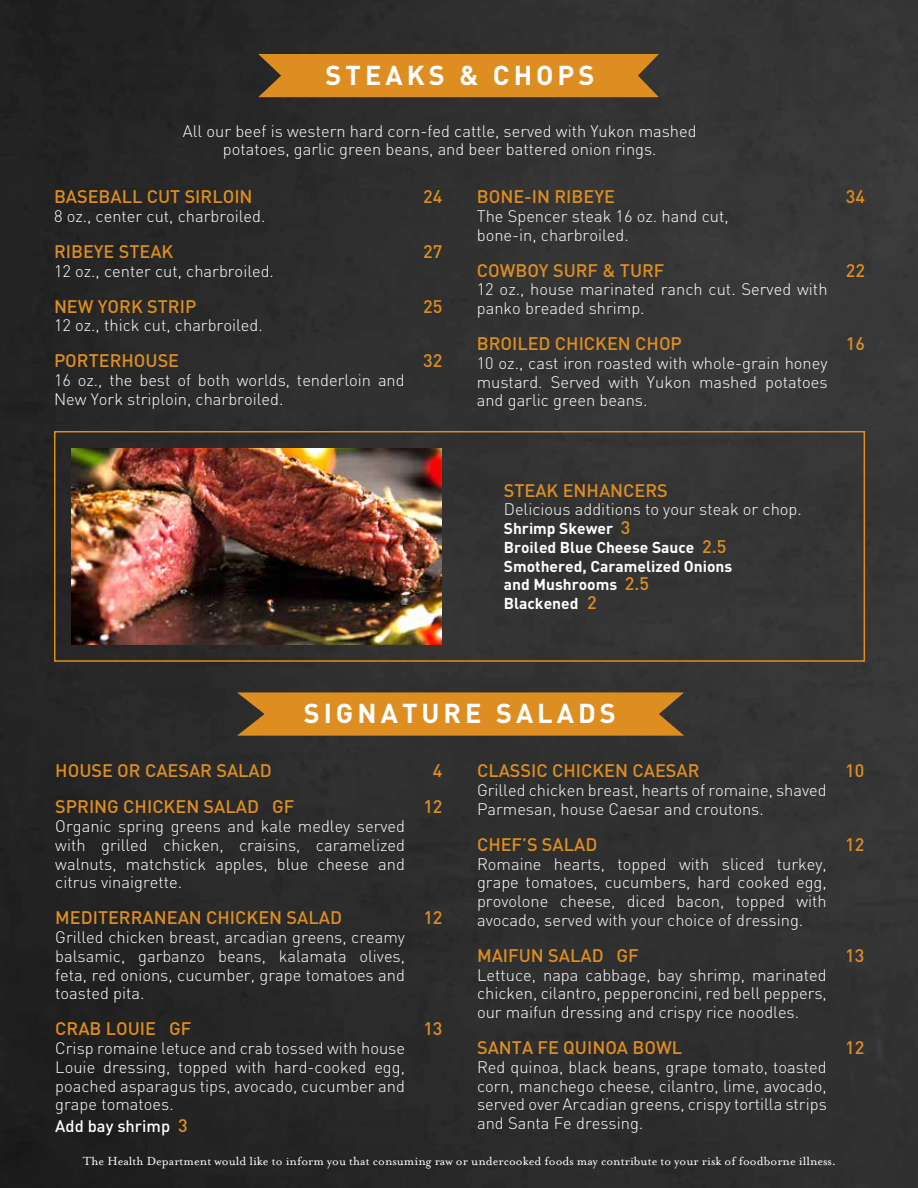
<style>
.page{position:relative;width:918px;height:1188px;background:#fff}
.page>*{position:absolute;margin:0;border:0;box-sizing:border-box;transform-origin:0 0}
.t1{font:700 27px "DIN";letter-spacing:.15em;color:#fff}
.t2{font:500 18px "DIN";color:#de8e21}
.t3{font:300 16.5px/18.8px "DIN";color:#fff;text-align:justify}
.t4{font:500 16.5px "DIN";color:#fff}
.t5{font:700 15.6px/18.8px "DIN";color:#fff}
.t6{font:13.5px "Mrs Eaves Roman";color:#fff}
.s1{font-weight:500;font-size:18px;color:#de8e21}
.s2{font-size:18px;color:#de8e21}
</style>
<div class="page">
<img style="left:0;top:0;width:918px;height:1188px">
<div style="left:258px;top:54px;width:401px;height:43px;background:#de8e21"></div>
<div style="left:54px;top:431px;width:811px;height:231px;border:2px solid #de8e21"></div>
<svg style="left:237px;top:692px;width:447px;height:44px;background:#d08622"></svg>
<img style="left:72px;top:449px;width:370px;height:196px">
<h1 class="t1" style="left:326px;top:57px;width:271px">STEAKS &amp; CHOPS</h1>
<p class="t3" style="left:183px;top:121px;width:515px;text-align:center">All our beef is western hard corn-fed cattle, served with Yukon mashed potatoes, garlic green beans, and beer battered onion rings.</p>
<p class="t2" style="left:54px;top:185px;width:200px">BASEBALL CUT SIRLOIN</p>
<p class="t2" style="left:423px;top:185px;width:21px">24</p>
<p class="t3" style="left:54px;top:206px;width:213px">8 oz., center cut, charbroiled.</p>
<p class="t2" style="left:54px;top:240px;width:121px">RIBEYE STEAK</p>
<p class="t2" style="left:423px;top:240px;width:21px">27</p>
<p class="t3" style="left:54px;top:261px;width:222px">12 oz., center cut, charbroiled.</p>
<p class="t2" style="left:54px;top:295px;width:144px">NEW YORK STRIP</p>
<p class="t2" style="left:423px;top:295px;width:21px">25</p>
<p class="t3" style="left:54px;top:316px;width:210px">12 oz., thick cut, charbroiled.</p>
<p class="t2" style="left:54px;top:349px;width:127px">PORTERHOUSE</p>
<p class="t2" style="left:423px;top:349px;width:21px">32</p>
<p class="t3" style="left:54px;top:371px;width:352px">16 oz., the best of both worlds, tenderloin and<br>New York striploin, charbroiled.</p>
<p class="t2" style="left:477px;top:185px;width:140px">BONE-IN RIBEYE</p>
<p class="t2" style="left:846px;top:185px;width:21px">34</p>
<p class="t3" style="left:477px;top:206px;width:253px">The Spencer steak 16 oz. hand cut, bone-in, charbroiled.</p>
<p class="t2" style="left:477px;top:259px;width:189px">COWBOY SURF &amp; TURF</p>
<p class="t2" style="left:846px;top:259px;width:21px">22</p>
<p class="t3" style="left:477px;top:280px;width:352px">12 oz., house marinated ranch cut. Served with panko breaded shrimp.</p>
<p class="t2" style="left:477px;top:332px;width:207px">BROILED CHICKEN CHOP</p>
<p class="t2" style="left:846px;top:332px;width:21px">16</p>
<p class="t3" style="left:477px;top:353px;width:352px">10 oz., cast iron roasted with whole-grain honey mustard. Served with Yukon mashed potatoes and garlic green beans.</p>
<p class="t2" style="left:504px;top:479px;width:166px">STEAK ENHANCERS</p>
<p class="t3" style="left:504px;top:500px;width:300px">Delicious additions to your steak or chop.</p>
<p class="t5" style="left:504px;top:518px;width:230px">Shrimp Skewer <span class="s1">3<br></span>Broiled Blue Cheese Sauce <span class="s1">2.5<br></span>Smothered, Caramelized Onions and Mushrooms <span class="s1">2.5<br></span>Blackened <span class="s1">2</span></p>
<h1 class="t1" style="left:304px;top:696px;width:314px">SIGNATURE SALADS</h1>
<p class="t2" style="left:55px;top:759px;width:218px">HOUSE OR CAESAR SALAD</p>
<p class="t2" style="left:433px;top:759px;width:11px">4</p>
<p class="t2" style="left:55px;top:795px;width:240px">SPRING CHICKEN SALAD GF</p>
<p class="t2" style="left:423px;top:795px;width:21px">12</p>
<p class="t3" style="left:55px;top:817px;width:351px">Organic spring greens and kale medley served with grilled chicken, craisins, caramelized walnuts, matchstick apples, blue cheese and citrus vinaigrette.</p>
<p class="t2" style="left:55px;top:906px;width:288px">MEDITERRANEAN CHICKEN SALAD</p>
<p class="t2" style="left:423px;top:906px;width:21px">12</p>
<p class="t3" style="left:55px;top:928px;width:351px">Grilled chicken breast, arcadian greens, creamy balsamic, garbanzo beans, kalamata olives, feta, red onions, cucumber, grape tomatoes and toasted pita.</p>
<p class="t2" style="left:55px;top:1017px;width:138px">CRAB LOUIE GF</p>
<p class="t2" style="left:423px;top:1017px;width:21px">13</p>
<p class="t3" style="left:55px;top:1039px;width:351px">Crisp romaine letuce and crab tossed with house Louie dressing, topped with hard-cooked egg, poached asparagus tips, avocado, cucumber and grape tomatoes.</p>
<p class="t4" style="left:55px;top:1115px;width:134px">Add bay shrimp <span class="s2">3</span></p>
<p class="t2" style="left:477px;top:759px;width:224px">CLASSIC CHICKEN CAESAR</p>
<p class="t2" style="left:845px;top:759px;width:21px">10</p>
<p class="t3" style="left:477px;top:781px;width:351px">Grilled chicken breast, hearts of romaine, shaved<br>Parmesan, house Caesar and croutons.</p>
<p class="t2" style="left:477px;top:833px;width:122px">CHEF’S SALAD</p>
<p class="t2" style="left:845px;top:833px;width:21px">12</p>
<p class="t3" style="left:477px;top:854px;width:351px">Romaine hearts, topped with sliced turkey, grape tomatoes, cucumbers, hard cooked egg, provolone cheese, diced bacon, topped with avocado, served with your choice of dressing.</p>
<p class="t2" style="left:477px;top:944px;width:163px">MAIFUN SALAD GF</p>
<p class="t2" style="left:845px;top:944px;width:21px">13</p>
<p class="t3" style="left:477px;top:965px;width:351px">Lettuce, napa cabbage, bay shrimp, marinated chicken, cilantro, pepperoncini, red bell peppers, our maifun dressing and crispy rice noodles.</p>
<p class="t2" style="left:477px;top:1036px;width:207px">SANTA FE QUINOA BOWL</p>
<p class="t2" style="left:845px;top:1036px;width:21px">12</p>
<p class="t3" style="left:477px;top:1057px;width:351px">Red quinoa, black beans, grape tomato, toasted corn, manchego cheese, cilantro, lime, avocado, served over Arcadian greens, crispy tortilla strips and Santa Fe dressing.</p>
<p class="t6" style="left:83px;top:1153px;width:755px">The Health Department would like to inform you that consuming raw or undercooked foods may contribute to your risk of foodborne illness.</p>
</div>
